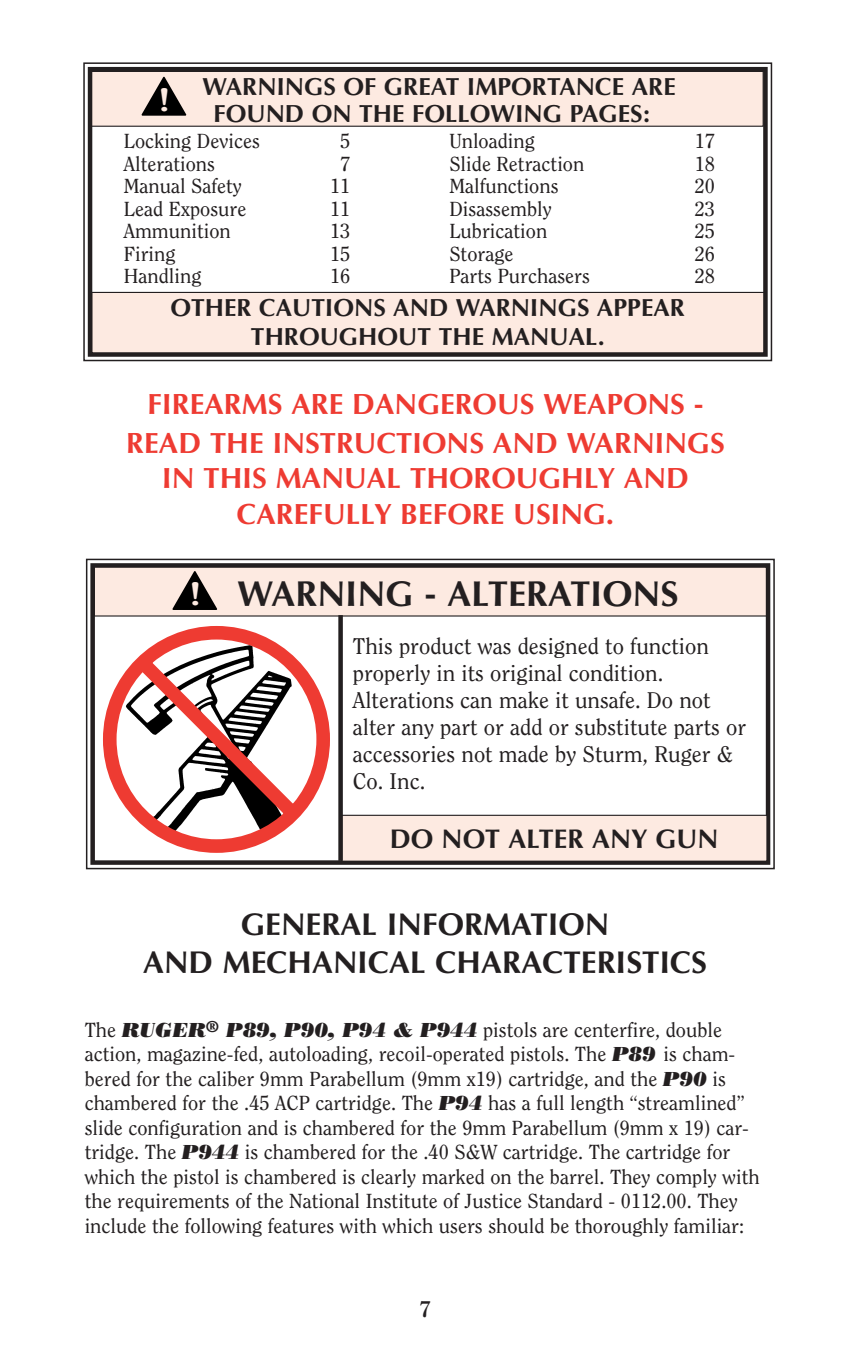
<style>
.page{position:relative;width:851px;height:1359px;background:#fff}
.page>*{position:absolute;margin:0;border:0;box-sizing:border-box;transform-origin:0 0}
.t1{font:700 36px "Optima";color:#231f20}
.t2{font:700 31.5px/38.2px "Optima";color:#231f20;text-align:center}
.t3{font:600 30.82px "Souvenir";color:#fdeae1}
.t4{font:700 29.25px/38.2px "Optima";color:#ee3b32;text-align:center}
.t5{font:700 27px "Optima";color:#231f20}
.t6{font:700 24.75px/27px "Optima";color:#231f20}
.t7{font:22.5px/27px "Clearface";color:#231f20}
.t8{font:700 22.5px "Clearface";color:#231f20}
.t9{font:20.25px/24.5px "Clearface";color:#231f20}
.s1{font-family:"Bodoni Poster";font-style:italic}
</style>
<div class="page">
<div style="left:94px;top:567px;width:673px;height:49px;background:#fdeae1"></div>
<div style="left:86px;top:559px;width:688px;height:310px;border:2px solid #231f20"></div>
<div style="left:90px;top:563px;width:680px;height:302px;border:4px solid #231f20"></div>
<div style="left:92px;top:292px;width:673px;height:63px;background:#fdeae1"></div>
<div style="left:91px;top:292px;width:674px;height:63px;border:1px solid #231f20"></div>
<div style="left:89px;top:71px;width:674px;height:55px;background:#fdeae1"></div>
<div style="left:89px;top:71px;width:674px;height:56px;border:1px solid #231f20"></div>
<div style="left:83px;top:62px;width:689px;height:299px;border:2px solid #231f20"></div>
<div style="left:88px;top:67px;width:679px;height:290px;border:4px solid #231f20"></div>
<div style="left:341px;top:815px;width:425px;height:46px;background:#fdeae1"></div>
<div style="left:341px;top:815px;width:426px;height:47px;border:1px solid #231f20"></div>
<svg style="left:103px;top:626px;width:227px;height:227px"></svg>
<svg style="left:141px;top:77px;width:45px;height:39px"></svg>
<div style="left:338px;top:615px;width:5px;height:246px;background:#231f20"></div>
<svg style="left:172px;top:571px;width:45px;height:39px"></svg>
<h3 class="t3" style="left:159px;top:87px;width:13px">!</h3>
<p class="t6" style="left:213px;top:76px;width:464px;text-indent:-11px">WARNINGS OF GREAT IMPORTANCE ARE<br>FOUND ON THE FOLLOWING PAGES:</p>
<p class="t9" style="left:124px;top:130px;width:138px">Locking Devices</p>
<p class="t9" style="left:340px;top:130px;width:12px">5</p>
<p class="t9" style="left:449px;top:130px;width:87px">Unloading</p>
<p class="t9" style="left:694px;top:130px;width:22px">17</p>
<p class="t9" style="left:124px;top:153px;width:93px">Alterations</p>
<p class="t9" style="left:340px;top:153px;width:12px">7</p>
<p class="t9" style="left:449px;top:153px;width:136px">Slide Retraction</p>
<p class="t9" style="left:694px;top:153px;width:22px">18</p>
<p class="t9" style="left:124px;top:175px;width:120px">Manual Safety</p>
<p class="t9" style="left:330px;top:175px;width:22px">11</p>
<p class="t9" style="left:449px;top:175px;width:111px">Malfunctions</p>
<p class="t9" style="left:694px;top:175px;width:22px">20</p>
<p class="t9" style="left:124px;top:198px;width:124px">Lead Exposure</p>
<p class="t9" style="left:330px;top:198px;width:22px">11</p>
<p class="t9" style="left:449px;top:198px;width:104px">Disassembly</p>
<p class="t9" style="left:694px;top:198px;width:22px">23</p>
<p class="t9" style="left:124px;top:220px;width:108px">Ammunition</p>
<p class="t9" style="left:330px;top:220px;width:22px">13</p>
<p class="t9" style="left:449px;top:220px;width:99px">Lubrication</p>
<p class="t9" style="left:694px;top:220px;width:22px">25</p>
<p class="t9" style="left:124px;top:243px;width:53px">Firing</p>
<p class="t9" style="left:330px;top:243px;width:22px">15</p>
<p class="t9" style="left:449px;top:243px;width:66px">Storage</p>
<p class="t9" style="left:694px;top:243px;width:22px">26</p>
<p class="t9" style="left:124px;top:265px;width:79px">Handling</p>
<p class="t9" style="left:330px;top:265px;width:22px">16</p>
<p class="t9" style="left:449px;top:265px;width:142px">Parts Purchasers</p>
<p class="t9" style="left:694px;top:265px;width:22px">28</p>
<p class="t6" style="left:170px;top:295px;width:516px;line-height:29.2px;text-align:center">OTHER CAUTIONS AND WARNINGS APPEAR<br>THROUGHOUT THE MANUAL.</p>
<h3 class="t4" style="left:126px;top:388px;width:600px">FIREARMS ARE DANGEROUS WEAPONS -<br>READ THE INSTRUCTIONS AND WARNINGS</h3>
<h3 class="t4" style="left:162px;top:463px;width:528px;line-height:35.6px">IN THIS MANUAL THOROUGHLY AND<br>CAREFULLY BEFORE USING.</h3>
<h3 class="t3" style="left:190px;top:581px;width:13px">!</h3>
<h1 class="t1" style="left:237px;top:579px;width:442px">WARNING - ALTERATIONS</h1>
<p class="t7" style="left:353px;top:634px;width:395px">This product was designed to function properly in its original condition.<br>Alterations can make it unsafe. Do not alter any part or add or substitute parts or accessories not made by Sturm, Ruger &amp; Co. Inc.</p>
<h3 class="t5" style="left:390px;top:828px;width:330px">DO NOT ALTER ANY GUN</h3>
<h2 class="t2" style="left:143px;top:908px;width:565px">GENERAL INFORMATION<br>AND MECHANICAL CHARACTERISTICS</h2>
<p class="t9" style="left:85px;top:1019px;width:676px">The <span class="s1">RUGER</span><sup>®</sup> <span class="s1">P89, P90, P94 &amp; P944</span> pistols are centerfire, double action, magazine-fed, autoloading, recoil-operated pistols. The <span class="s1">P89</span> is cham&shy;bered for the caliber 9mm Parabellum (9mm x19) cartridge, and the <span class="s1">P90</span> is chambered for the .45 ACP cartridge. The <span class="s1">P94</span> has a full length “streamlined” slide configuration and is chambered for the 9mm Parabellum (9mm x 19) car&shy;tridge. The <span class="s1">P944</span> is chambered for the .40 S&amp;W cartridge. The cartridge for which the pistol is chambered is clearly marked on the barrel. They comply with the requirements of the National Institute of Justice Standard - 0112.00. They include the following features with which users should be thoroughly familiar:</p>
<p class="t8" style="left:420px;top:1299px;width:13px">7</p>
</div>
